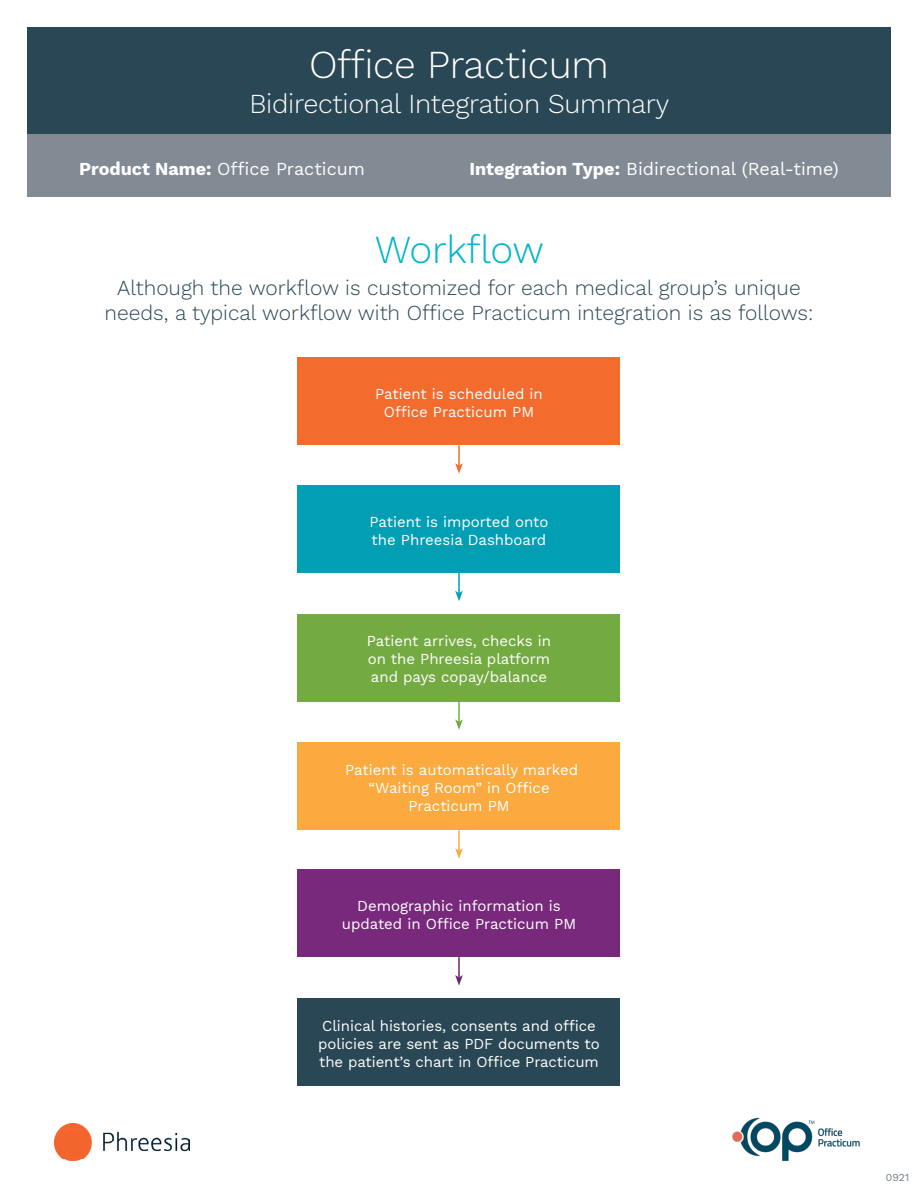
<style>
.page{position:relative;width:918px;height:1188px;background:#fff}
.page>*{position:absolute;margin:0;border:0;box-sizing:border-box;transform-origin:0 0}
.t1{font:300 39px "Work Sans";letter-spacing:-.01em;color:#fff}
.t2{font:300 39px "Work Sans";letter-spacing:-.01em;color:#00b5cc}
.t3{font:300 27px "Work Sans";letter-spacing:-.01em;color:#fff}
.t4{font:300 21px/25.2px "Work Sans";color:#294754;text-align:center}
.t5{font:18px "Work Sans";color:#fff}
.t6{font:15px/18px "Work Sans";color:#fff;text-align:center}
.t7{font:10.5px "Work Sans";color:#6f7a85}
.s1{font-weight:700}
</style>
<div class="page">
<img style="left:54px;top:1124px;width:136px;height:37px">
<div style="left:298px;top:357px;width:322px;height:88px;background:#f36c2e"></div>
<div style="left:298px;top:485px;width:322px;height:88px;background:#029fb4"></div>
<div style="left:298px;top:614px;width:322px;height:87px;background:#74aa42"></div>
<div style="left:298px;top:869px;width:322px;height:88px;background:#79297c"></div>
<div style="left:298px;top:742px;width:322px;height:88px;background:#faaa3f"></div>
<div style="left:298px;top:998px;width:322px;height:88px;background:#294754"></div>
<hr style="left:458px;top:445px;width:2px;height:21px;background:#f36c2e">
<svg style="left:455px;top:463px;width:8px;height:11px"></svg>
<hr style="left:458px;top:573px;width:2px;height:20px;background:#029fb4">
<svg style="left:455px;top:591px;width:8px;height:10px"></svg>
<hr style="left:458px;top:701px;width:2px;height:21px;background:#74aa42">
<svg style="left:455px;top:719px;width:8px;height:11px"></svg>
<hr style="left:458px;top:957px;width:2px;height:20px;background:#6a276c">
<svg style="left:455px;top:975px;width:8px;height:11px"></svg>
<hr style="left:458px;top:830px;width:2px;height:21px;background:#faaa3f">
<svg style="left:455px;top:848px;width:8px;height:11px"></svg>
<div style="left:27px;top:27px;width:864px;height:107px;background:#294754"></div>
<div style="left:27px;top:134px;width:864px;height:63px;background:#828a94"></div>
<img style="left:732px;top:1117px;width:128px;height:44px">
<h1 class="t1" style="left:309px;top:35px;width:301px">Office Practicum</h1>
<h2 class="t3" style="left:249px;top:83px;width:421px">Bidirectional Integration Summary</h2>
<p class="t5" style="left:79px;top:155px;width:287px"><span class="s1">Product Name:</span> Office Practicum</p>
<p class="t5" style="left:469px;top:155px;width:371px"><span class="s1">Integration Type:</span> Bidirectional (Real-time)</p>
<h1 class="t2" style="left:375px;top:220px;width:171px">Workflow</h1>
<h3 class="t4" style="left:105px;top:275px;width:710px">Although the workflow is customized for each medical group’s unique needs, a typical workflow with Office Practicum integration is as follows:</h3>
<p class="t6" style="left:375px;top:385px;width:169px">Patient is scheduled in<br>Office Practicum PM</p>
<p class="t6" style="left:369px;top:512px;width:181px;text-align:left">Patient is imported onto the Phreesia Dashboard</p>
<p class="t6" style="left:367px;top:632px;width:186px;text-align:justify">Patient arrives, checks in on the Phreesia platform and pays copay/balance</p>
<p class="t6" style="left:345px;top:761px;width:235px">Patient is automatically marked “Waiting Room” in Office<br>Practicum PM</p>
<p class="t6" style="left:342px;top:896px;width:236px">Demographic information is updated in Office Practicum PM</p>
<p class="t6" style="left:318px;top:1016px;width:283px;text-align:left">Clinical histories, consents and office policies are sent as PDF documents to the patient’s chart in Office Practicum</p>
<p class="t7" style="left:886px;top:1170px;width:25px">0921</p>
</div>
